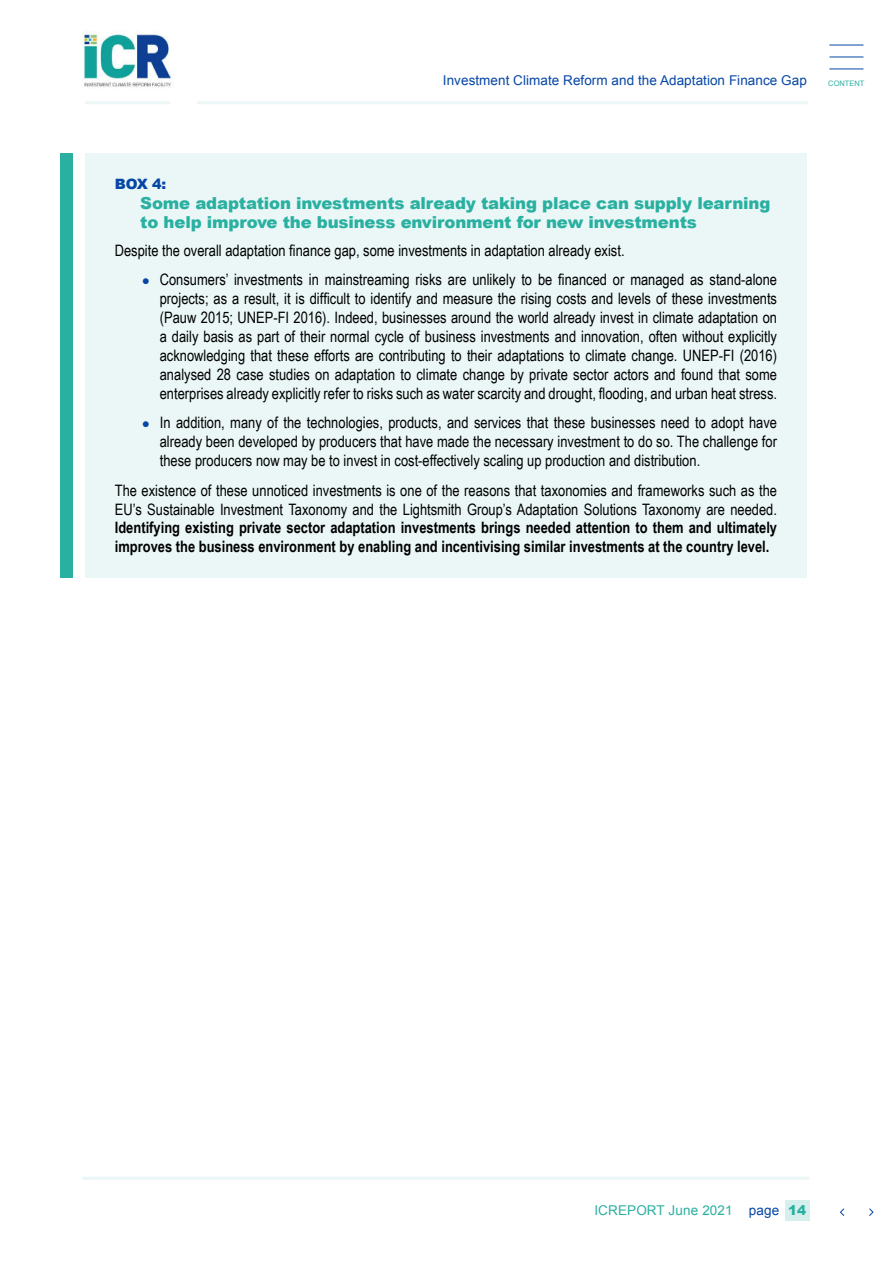
<style>
.page{position:relative;width:893px;height:1263px;background:#fff}
.page>*{position:absolute;margin:0;border:0;box-sizing:border-box;transform-origin:0 0}
.t1{font:900 16.5px/19.8px "Arial";letter-spacing:-.01em;color:#2ab0a1}
.t2{font:15.75px/18.9px "Arial Narrow";color:#000;text-align:justify}
.t3{font:700 15.75px/18.9px "Arial Narrow";color:#000}
.t4{font:900 14.25px "Arial";color:#0646a5}
.t5{font:13.5px "Arial";letter-spacing:.005em;color:#0646a5}
.t6{font:13.5px "Arial";letter-spacing:.01em;color:#2ab0a1}
.t7{font:7.5px "Arial";color:#2ab0a1}
.s1{font-family:"Arial";font-size:13.5px;color:#0646a5}
.s2{color:#0646a5}
.s3{font-weight:900}
</style>
<div class="page">
<img style="left:82px;top:30px;width:92px;height:58px">
<hr style="left:197px;top:101px;width:611px;height:3px;background:#eaf7f6">
<hr style="left:82px;top:1177px;width:727px;height:3px;background:#eaf7f6">
<hr style="left:85px;top:101px;width:85px;height:3px;background:#eaf7f6">
<hr style="left:829px;top:69px;width:34px;height:1px;background:#0646a5">
<hr style="left:829px;top:45px;width:34px;height:1px;background:#0646a5">
<hr style="left:829px;top:57px;width:34px;height:1px;background:#0646a5">
<div style="left:785px;top:1201px;width:24px;height:20px;background:#d4efec"></div>
<svg style="left:840px;top:1208px;width:33px;height:8px"></svg>
<div style="left:60px;top:153px;width:13px;height:425px;background:#2ab0a1"></div>
<div style="left:85px;top:153px;width:722px;height:425px;background:#eaf7f6"></div>
<p class="t5" style="left:443px;top:75px;width:365px">Investment Climate Reform and the Adaptation Finance Gap</p>
<p class="t7" style="left:828px;top:80px;width:38px">CONTENT</p>
<p class="t4" style="left:115px;top:178px;width:53px">BOX 4:</p>
<p class="t1" style="left:140px;top:194px;width:632px">Some adaptation investments already taking place can supply learning to help improve the business environment for new investments</p>
<p class="t2" style="left:115px;top:240px;width:511px">Despite the overall adaptation finance gap, some investments in adaptation already exist.</p>
<p class="t2" style="left:160px;top:270px;width:619px;text-indent:-18px"><span class="s1">●</span> Consumers’ investments in mainstreaming risks are unlikely to be financed or managed as stand-alone projects; as a result, it is difficult to identify and measure the rising costs and levels of these investments (Pauw 2015; UNEP-FI 2016). Indeed, businesses around the world already invest in climate adaptation on a daily basis as part of their normal cycle of business investments and innovation, often without explicitly acknowledging that these efforts are contributing to their adaptations to climate change. UNEP-FI (2016) analysed 28 case studies on adaptation to climate change by private sector actors and found that some enterprises already explicitly refer to risks such as water scarcity and drought, flooding, and urban heat stress.</p>
<p class="t2" style="left:160px;top:414px;width:619px;text-indent:-18px"><span class="s1">●</span> In addition, many of the technologies, products, and services that these businesses need to adopt have already been developed by producers that have made the necessary investment to do so. The challenge for these producers now may be to invest in cost-effectively scaling up production and distribution.</p>
<p class="t2" style="left:115px;top:482px;width:664px">The existence of these unnoticed investments is one of the reasons that taxonomies and frameworks such as the<br>EU’s Sustainable Investment Taxonomy and the Lightsmith Group’s Adaptation Solutions Taxonomy are needed.</p>
<p class="t3" style="left:115px;top:518px;width:664px">Identifying existing private sector adaptation investments brings needed attention to them and ultimately improves the business environment by enabling and incentivising similar investments at the country level.</p>
<p class="t6" style="left:594px;top:1205px;width:213px">ICREPORT June 2021 <span class="s2">page</span> <span class="s3">14</span></p>
</div>
